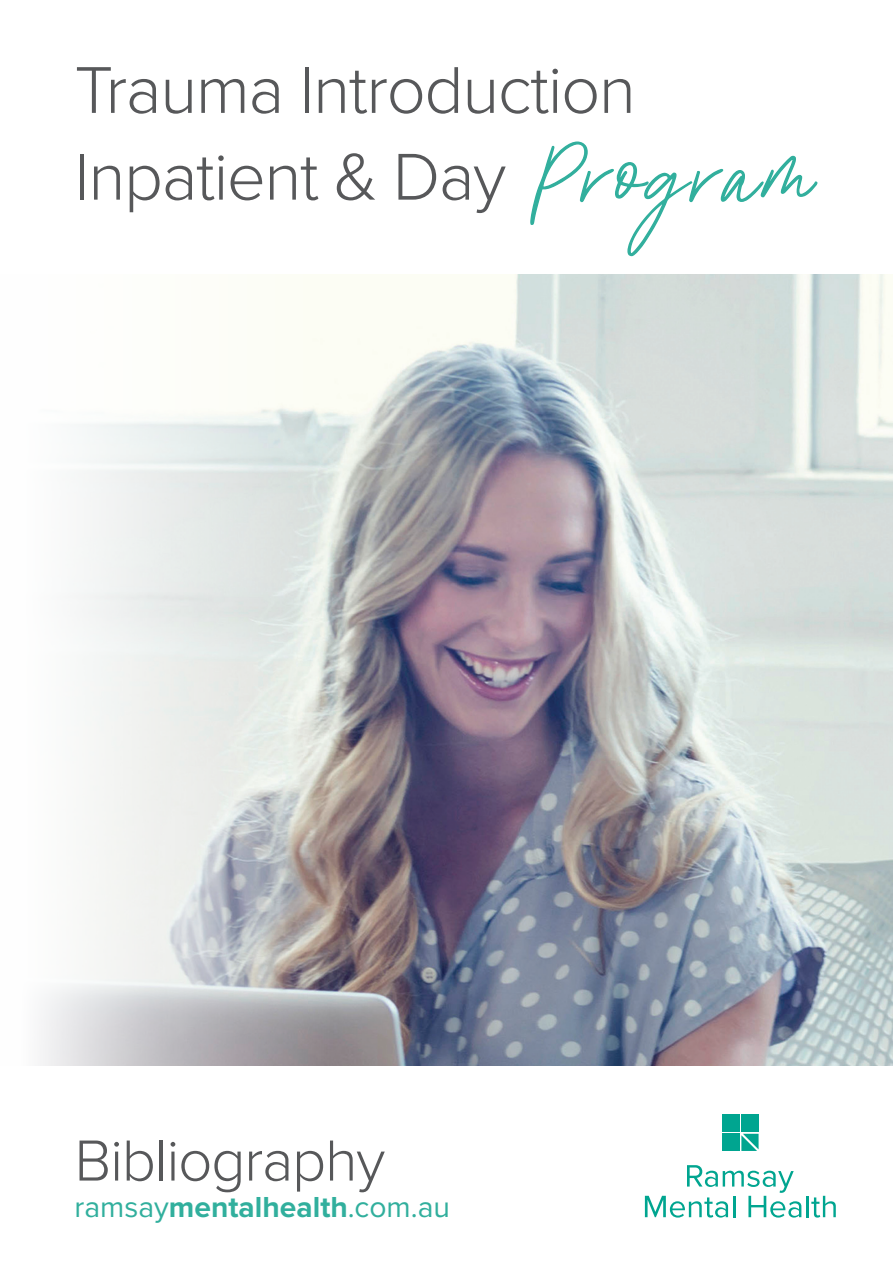
<style>
.page{position:relative;width:893px;height:1263px;background:#fff}
.page>*{position:absolute;margin:0;border:0;box-sizing:border-box;transform-origin:0 0}
.t1{font:300 68.55px/86.7px "Proxima Nova";letter-spacing:-.02em;color:#57585a}
.t2{font:300 60px "Proxima Nova";letter-spacing:-.02em;color:#57585a}
.t3{font:30px "Proxima Nova";color:#31af9d}
.s1{font-family:"Paris Script";font-weight:400;font-size:63px;color:#31af9d}
.s2{font-weight:700}
</style>
<div class="page">
<img style="left:40px;top:274px;width:853px;height:791px">
<div style="left:722px;top:1114px;width:17px;height:18px;background:#00a590"></div>
<div style="left:741px;top:1114px;width:18px;height:18px;background:#00a590"></div>
<div style="left:722px;top:1134px;width:17px;height:17px;background:#00a590"></div>
<svg style="left:741px;top:1134px;width:18px;height:17px"></svg>
<svg style="left:645px;top:1165px;width:156px;height:52px"></svg>
<hr style="left:806px;top:1196px;width:3px;height:21px;background:#00a590">
<svg style="left:811px;top:1196px;width:25px;height:21px"></svg>
<p class="t1" style="left:75px;top:43px;width:742px">Trauma Introduction<br>Inpatient &amp; Day <span class="s1">Program</span></p>
<p class="t2" style="left:75px;top:1116px;width:312px">Bibliography</p>
<p class="t3" style="left:75px;top:1190px;width:377px">ramsay<span class="s2">mentalhealth</span>.com.au</p>
</div>
